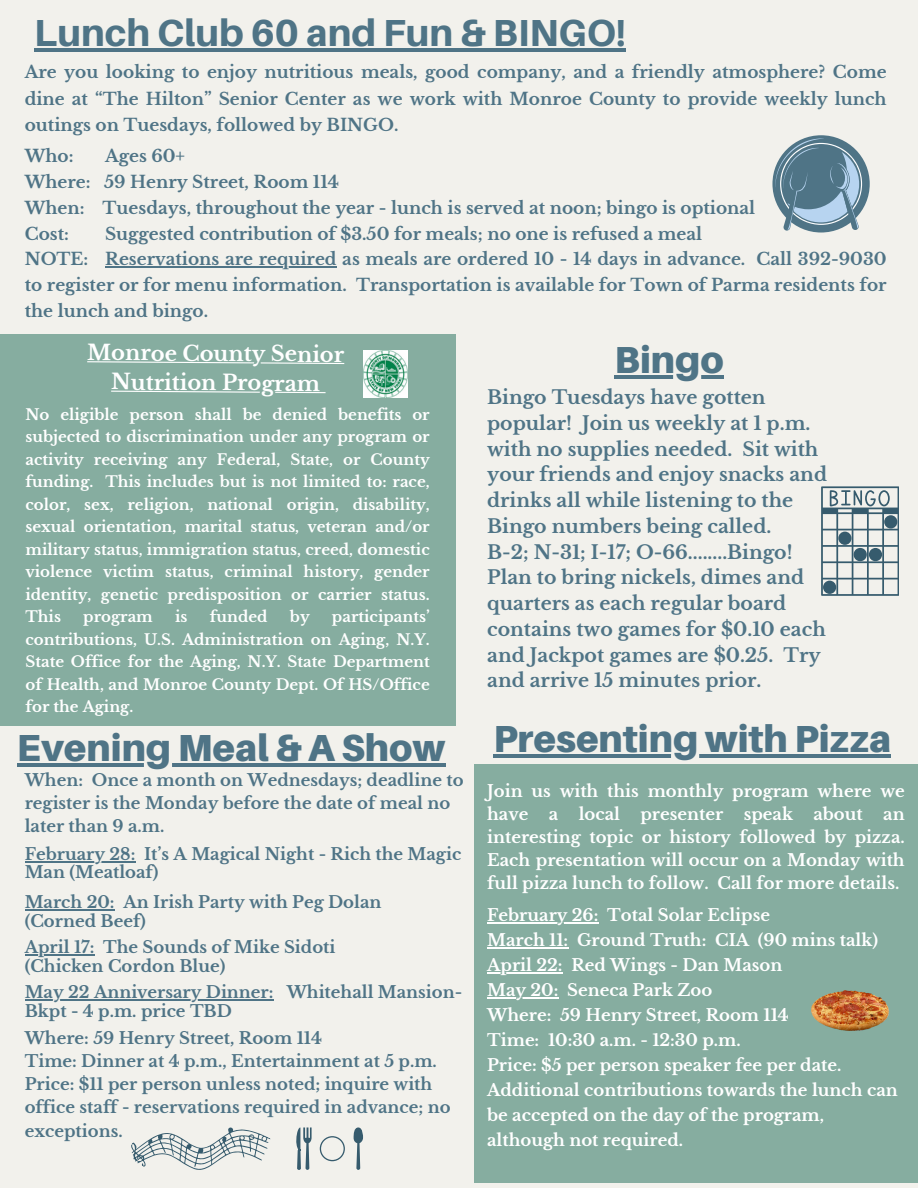
<style>
.page{position:relative;width:918px;height:1188px;background:#f2f1ec}
.page>*{position:absolute;margin:0;border:0;box-sizing:border-box;transform-origin:0 0}
.t1{font:900 37.65px "Aileron";color:#4f7486}
.t2{font:800 37.65px "Aileron";color:#4f7486}
.t3{font:700 21px "Libre Baskerville";letter-spacing:-.01em;color:#fff}
.t4{font:700 18.9px/25.8px "Libre Baskerville";color:#4f7486}
.t5{font:700 16.95px/25.8px "Libre Baskerville";color:#4f7486;text-align:justify}
.t6{font:700 16.5px/25px "Libre Baskerville";color:#fff}
.t7{font:700 16.5px/23.2px "Libre Baskerville";color:#4f7486}
.t8{font:700 15px/22.5px "Libre Baskerville";color:#fff;text-align:justify}
</style>
<div class="page">
<div style="left:475px;top:765px;width:443px;height:418px;background:#86ada0"></div>
<img style="left:811px;top:991px;width:78px;height:39px">
<svg style="left:131px;top:1127px;width:140px;height:43px"></svg>
<svg style="left:320px;top:1136px;width:25px;height:25px"></svg>
<svg style="left:354px;top:1127px;width:9px;height:43px"></svg>
<svg style="left:296px;top:1127px;width:16px;height:43px"></svg>
<svg style="left:821px;top:486px;width:78px;height:109px"></svg>
<div style="left:0;top:334px;width:456px;height:392px;background:#86ada0"></div>
<svg style="left:87px;top:361px;width:257px;height:3px"></svg>
<svg style="left:111px;top:391px;width:215px;height:2px"></svg>
<img style="left:363px;top:350px;width:44px;height:47px">
<div style="left:772px;top:135px;width:97px;height:97px;background:#4f7486;border-radius:50%"></div>
<svg style="left:775px;top:138px;width:87px;height:93px"></svg>
<hr style="left:105px;top:266px;width:232px;height:2px;background:#4f7486">
<hr style="left:34px;top:49px;width:592px;height:3px;background:#4f7486">
<hr style="left:17px;top:763px;width:428px;height:4px;background:#4f7486">
<hr style="left:25px;top:861px;width:110px;height:1px;background:#4f7486">
<hr style="left:25px;top:909px;width:90px;height:2px;background:#4f7486">
<hr style="left:25px;top:954px;width:69px;height:2px;background:#4f7486">
<hr style="left:25px;top:999px;width:249px;height:2px;background:#4f7486">
<hr style="left:493px;top:754px;width:302px;height:3px;background:#4f7486">
<hr style="left:795px;top:754px;width:96px;height:3px;background:#4f7486">
<hr style="left:487px;top:922px;width:111px;height:2px;background:#fff">
<hr style="left:487px;top:947px;width:81px;height:2px;background:#fff">
<hr style="left:487px;top:972px;width:76px;height:2px;background:#fff">
<hr style="left:487px;top:997px;width:71px;height:2px;background:#fff">
<hr style="left:614px;top:375px;width:110px;height:3px;background:#4f7486">
<p class="t2" style="left:34px;top:10px;width:593px">Lunch Club 60 and Fun &amp; BINGO!</p>
<p class="t5" style="left:25px;top:58px;width:863px;line-height:26.8px">Are you looking to enjoy nutritious meals, good company, and a friendly atmosphere? Come dine at “The Hilton” Senior Center as we work with Monroe County to provide weekly lunch outings on Tuesdays, followed by BINGO.</p>
<h2 class="t5" style="left:25px;top:143px;width:50px">Who:</h2>
<h2 class="t5" style="left:25px;top:143px;width:732px;text-align:left;text-indent:80px">Ages 60+<br>Where: 59 Henry Street, Room 114<br>When: Tuesdays, throughout the year - lunch is served at noon; bingo is optional<br>Cost:</h2>
<h2 class="t5" style="left:105px;top:221px;width:599px">Suggested contribution of $3.50 for meals; no one is refused a meal</h2>
<p class="t5" style="left:25px;top:247px;width:863px;text-indent:81px">Reservations are required as meals are ordered 10 - 14 days in advance. Call 392-9030 to register or for menu information. Transportation is available for Town of Parma residents for the lunch and bingo.</p>
<h2 class="t5" style="left:25px;top:247px;width:65px">NOTE:</h2>
<h1 class="t3" style="left:87px;top:341px;width:259px">Monroe County Senior</h1>
<h4 class="t3" style="left:111px;top:370px;width:210px">Nutrition Program</h4>
<p class="t8" style="left:26px;top:403px;width:406px">No eligible person shall be denied benefits or subjected to discrimination under any program or activity receiving any Federal, State, or County funding. This includes but is not limited to: race, color, sex, religion, national origin, disability, sexual orientation, marital status, veteran and/or military status, immigration status, creed, domestic violence victim status, criminal history, gender identity, genetic predisposition or carrier status.<br>This</p>
<p class="t8" style="left:26px;top:606px;width:406px;text-indent:306px">participants’ contributions, U.S. Administration on Aging, N.Y.<br>State Office for the Aging, N.Y. State Department of Health, and Monroe County Dept. Of HS/Office for the Aging.</p>
<p class="t8" style="left:83px;top:606px;width:71px">program</p>
<p class="t8" style="left:175px;top:606px;width:14px">is</p>
<p class="t8" style="left:210px;top:606px;width:59px">funded</p>
<p class="t8" style="left:290px;top:606px;width:21px">by</p>
<h1 class="t1" style="left:17px;top:725px;width:430px">Evening Meal &amp; A Show</h1>
<h3 class="t7" style="left:25px;top:769px;width:440px">When: Once a month on Wednesdays; deadline to register is the Monday before the date of meal no later than 9 a.m.</h3>
<p class="t7" style="left:25px;top:845px;width:438px;line-height:18.3px">February 28: It’s A Magical Night - Rich the Magic<br>Man (Meatloaf)</p>
<h1 class="t7" style="left:25px;top:893px;width:358px;line-height:18.3px">March 20: An Irish Party with Peg Dolan (Corned Beef)</h1>
<h1 class="t7" style="left:25px;top:938px;width:312px;line-height:18.3px">April 17: The Sounds of Mike Sidoti (Chicken Cordon Blue)</h1>
<h4 class="t7" style="left:25px;top:983px;width:439px;line-height:18.3px">May 22 Anniversary Dinner: Whitehall Mansion-<br>Bkpt - 4 p.m. price TBD</h4>
<h4 class="t7" style="left:25px;top:1026px;width:427px">Where: 59 Henry Street, Room 114<br>Time: Dinner at 4 p.m., Entertainment at 5 p.m.<br>Price: $11 per person unless noted; inquire with office staff - reservations required in advance; no exceptions.</h4>
<h4 class="t1" style="left:614px;top:336px;width:111px">Bingo</h4>
<p class="t4" style="left:487px;top:385px;width:341px">Bingo Tuesdays have gotten popular! Join us weekly at 1 p.m. with no supplies needed. Sit with your friends and enjoy snacks and drinks all while listening to the<br>Bingo numbers being called.<br>B-2; N-31; I-17; O-66........Bingo!<br>Plan to bring nickels, dimes and quarters as each regular board contains two games for $0.10 each and Jackpot games are $0.25. Try and arrive 15 minutes prior.</p>
<h4 class="t1" style="left:493px;top:715px;width:400px">Presenting with Pizza</h4>
<h4 class="t6" style="left:487px;top:780px;width:419px;line-height:23px;text-align:justify">Join us with this monthly program where we have a local presenter speak about an interesting topic or history followed by pizza.<br>Each presentation will occur on a Monday with full pizza lunch to follow. Call for more details.</h4>
<h4 class="t6" style="left:487px;top:903px;width:392px">February 26: Total Solar Eclipse<br>March 11: Ground Truth: CIA (90 mins talk)</h4>
<h4 class="t6" style="left:487px;top:953px;width:297px">April 22: Red Wings - Dan Mason</h4>
<h4 class="t6" style="left:487px;top:978px;width:412px">May 20: Seneca Park Zoo<br>Where: 59 Henry Street, Room 114<br>Time: 10:30 a.m. - 12:30 p.m.<br>Price: $5 per person speaker fee per date.<br>Additional contributions towards the lunch can be accepted on the day of the program, although not required.</h4>
</div>
